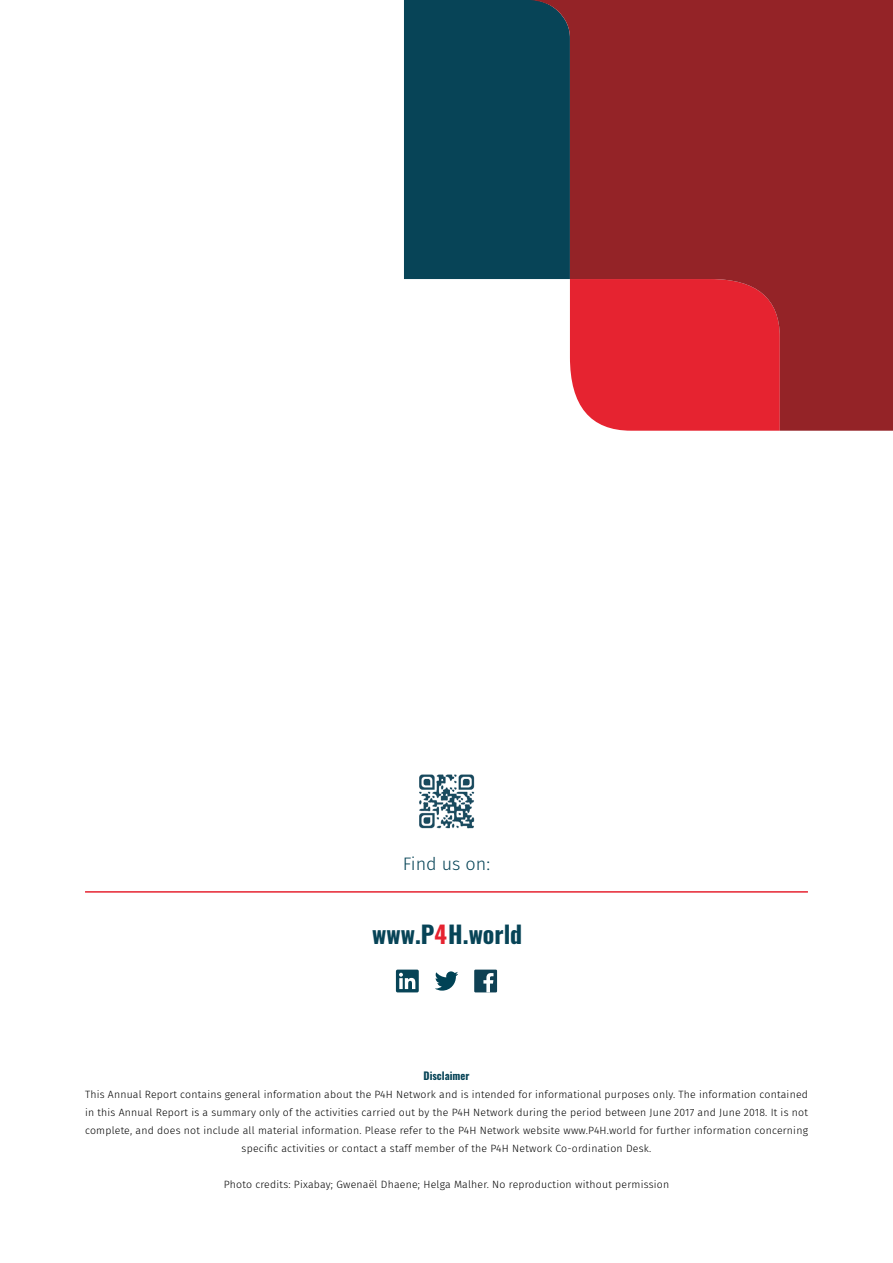
<style>
.page{position:relative;width:893px;height:1263px;background:#fff}
.page>*{position:absolute;margin:0;border:0;box-sizing:border-box;transform-origin:0 0}
.Sub_header_Oswald_Bo{font:700 23.85px "Oswald";color:#074457}
.Back_page_header_wit{font:300 18px "Fira Sans";color:#074457}
.Sub_header_Oswald_Bo-2{font:300 10.5px/18px "Fira Sans";letter-spacing:.02em;color:#000;text-align:center}
.Body_text_Fira_Sans{font:300 10.5px "Fira Sans";letter-spacing:.02em;color:#000}
.Sub_header_Oswald_Bo-3{font:700 10.5px "Oswald";color:#074457}
.s1{color:#e62330}
</style>
<div class="page">
<div style="left:404px;top:0;width:125px;height:279px;background:#074457"></div>
<svg style="left:529px;top:0;width:364px;height:431px;background:#9d3138"></svg>
<hr style="left:85px;top:891px;width:723px;height:2px;background:#e62330">
<img style="left:419px;top:774px;width:56px;height:55px">
<div style="left:396px;top:969px;width:23px;height:23px;background:#074457;border-radius:2px"></div>
<svg style="left:399px;top:973px;width:16px;height:16px"></svg>
<div style="left:474px;top:969px;width:23px;height:23px;background:#0f4154"></div>
<svg style="left:483px;top:973px;width:10px;height:19px"></svg>
<svg style="left:435px;top:971px;width:23px;height:20px"></svg>
<p class="Back_page_header_wit" style="left:403px;top:851px;width:89px">Find us on:</p>
<p class="Sub_header_Oswald_Bo" style="left:372px;top:921px;width:151px">www.P<span class="s1">4</span>H.world</p>
<p class="Sub_header_Oswald_Bo-3" style="left:424px;top:1070px;width:47px">Disclaimer</p>
<p class="Sub_header_Oswald_Bo-2" style="left:85px;top:1085px;width:724px">This Annual Report contains general information about the P4H Network and is intended for informational purposes only. The information contained in this Annual Report is a summary only of the activities carried out by the P4H Network during the period between June 2017 and June 2018. It is not complete, and does not include all material information. Please refer to the P4H Network website www.P4H.world for further information concerning specific activities or contact a staff member of the P4H Network Co-ordination Desk.</p>
<p class="Body_text_Fira_Sans" style="left:224px;top:1177px;width:447px">Photo credits: Pixabay; Gwenaël Dhaene; Helga Malher. No reproduction without permission</p>
</div>
